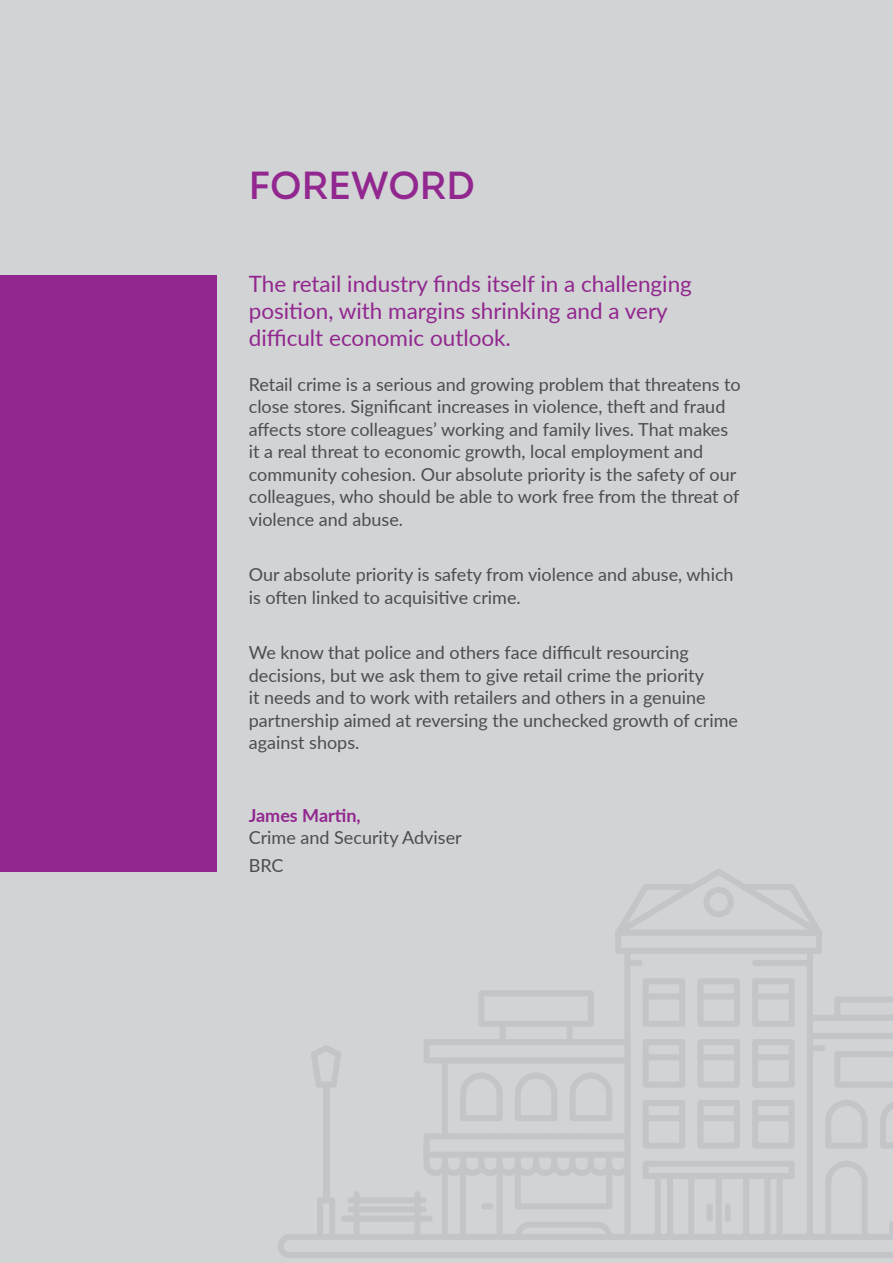
<style>
.page{position:relative;width:893px;height:1263px;background:#d1d3d4}
.page>*{position:absolute;margin:0;border:0;box-sizing:border-box;transform-origin:0 0}
.t1{font:39.15px "Intro Semi Bold Caps";color:#92278f}
.t2{font:22.5px/27px "Lato";color:#92278f}
.t3{font:18px/22.5px "Lato";color:#4d4d4f}
.t4{font:700 18px "Lato";color:#92278f}
</style>
<div class="page">
<svg style="left:615px;top:869px;width:207px;height:85px"></svg>
<div style="left:752px;top:960px;width:61px;height:6px;background:#c3c6c9;border-radius:3px"></div>
<div style="left:624px;top:960px;width:19px;height:6px;background:#c3c6c9;border-radius:3px"></div>
<svg style="left:278px;top:966px;width:615px;height:292px"></svg>
<div style="left:0;top:275px;width:216px;height:597px;background:#92278f"></div>
<h1 class="t1" style="left:249px;top:161px;width:228px">FOREWORD</h1>
<p class="t2" style="left:249px;top:270px;width:445px">The retail industry finds itself in a challenging position, with margins shrinking and a very difficult economic outlook.</p>
<p class="t3" style="left:249px;top:372px;width:494px">Retail crime is a serious and growing problem that threatens to close stores. Significant increases in violence, theft and fraud affects store colleagues’ working and family lives. That makes it a real threat to economic growth, local employment and community cohesion. Our absolute priority is the safety of our colleagues, who should be able to work free from the threat of violence and abuse.</p>
<p class="t3" style="left:249px;top:562px;width:486px">Our absolute priority is safety from violence and abuse, which is often linked to acquisitive crime.</p>
<p class="t3" style="left:249px;top:641px;width:491px">We know that police and others face difficult resourcing decisions, but we ask them to give retail crime the priority<br>it needs and to work with retailers and others in a genuine partnership aimed at reversing the unchecked growth of crime against shops.</p>
<p class="t4" style="left:249px;top:802px;width:114px">James Martin,</p>
<p class="t3" style="left:249px;top:823px;width:214px;line-height:27.8px">Crime and Security Adviser<br>BRC</p>
</div>
